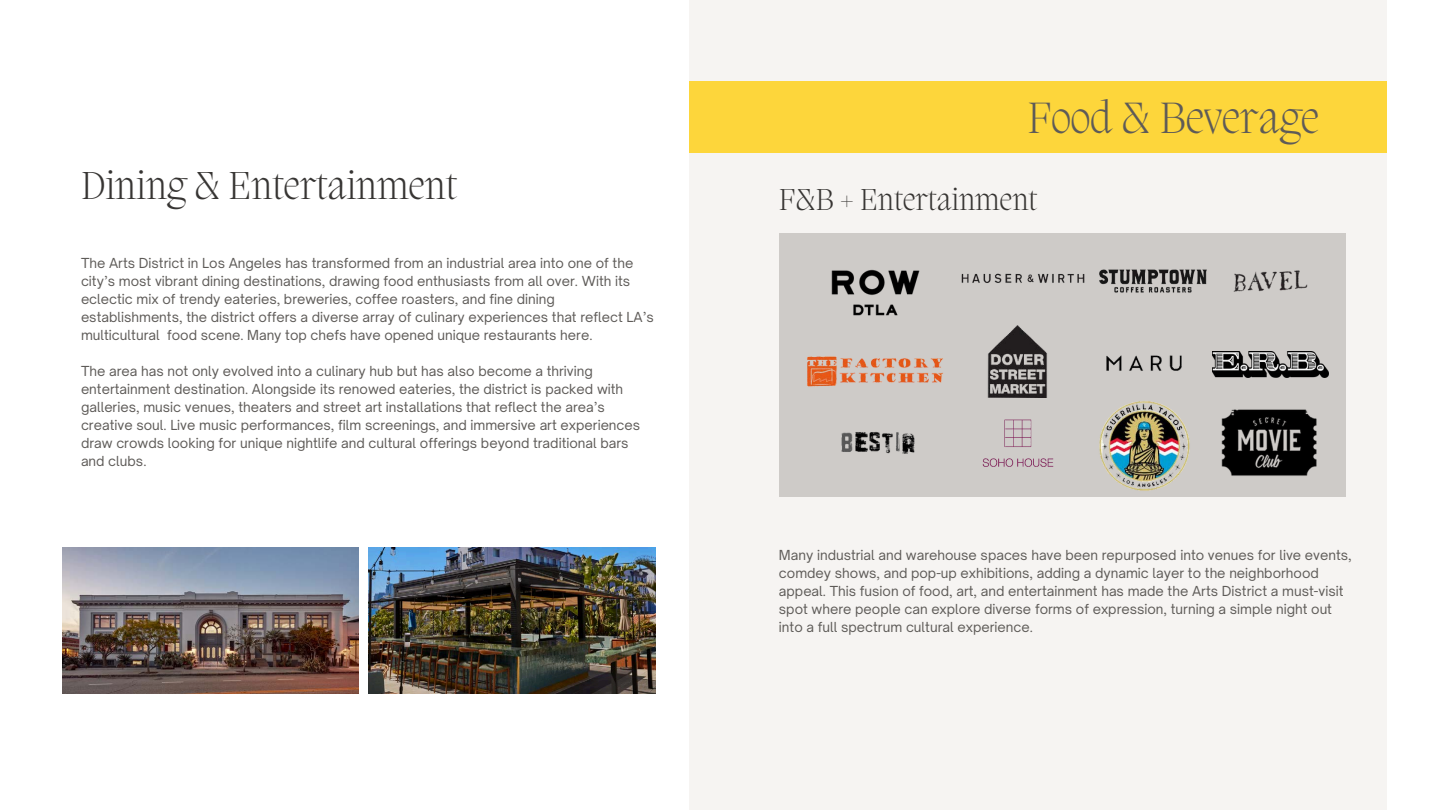
<style>
.page{position:relative;width:1440px;height:810px;background:#fff}
.page>*{position:absolute;margin:0;border:0;box-sizing:border-box;transform-origin:0 0}
.t1{font:200 44.9px "Migra";color:#5e5b58}
.t2{font:200 40px "Migra";color:#373533}
.t3{font:200 31px "Migra";color:#373533}
.t4{font:13.2px/18px "Open Sauce One";color:#5e5b58}
</style>
<div class="page">
<div style="left:690px;top:0;width:697px;height:810px;background:#f6f4f2"></div>
<div style="left:779px;top:233px;width:566px;height:264px;background:#cecbc8"></div>
<div style="left:690px;top:81px;width:697px;height:72px;background:#fdd63b"></div>
<img style="left:982px;top:419px;width:72px;height:48px">
<img style="left:841px;top:443px;width:74px;height:11px">
<img style="left:1233px;top:270px;width:75px;height:22px">
<img style="left:961px;top:273px;width:124px;height:10px">
<img style="left:831px;top:269px;width:89px;height:26px">
<img style="left:987px;top:325px;width:60px;height:72px">
<img style="left:807px;top:304px;width:137px;height:139px">
<img style="left:1106px;top:355px;width:76px;height:16px">
<img style="left:1099px;top:401px;width:91px;height:90px">
<img style="left:1221px;top:409px;width:96px;height:67px">
<img style="left:1213px;top:351px;width:116px;height:27px">
<img style="left:1099px;top:269px;width:108px;height:24px">
<img style="left:63px;top:548px;width:295px;height:146px">
<img style="left:368px;top:548px;width:287px;height:146px">
<h2 class="t2" style="left:81px;top:166px;width:378px">Dining &amp; Entertainment</h2>
<p class="t4" style="left:81px;top:254px;width:574px">The Arts District in Los Angeles has transformed from an industrial area into one of the city’s most vibrant dining destinations, drawing food enthusiasts from all over. With its eclectic mix of trendy eateries, breweries, coffee roasters, and fine dining establishments, the district offers a diverse array of culinary experiences that reflect LA’s multicultural food scene. Many top chefs have opened unique restaurants here.</p>
<p class="t4" style="left:81px;top:362px;width:561px">The area has not only evolved into a culinary hub but has also become a thriving entertainment destination. Alongside its renowed eateries, the district is packed with galleries, music venues, theaters and street art installations that reflect the area’s creative soul. Live music performances, film screenings, and immersive art experiences draw crowds looking for unique nightlife and cultural offerings beyond traditional bars and clubs.</p>
<h1 class="t1" style="left:1028px;top:96px;width:293px">Food &amp; Beverage</h1>
<p class="t3" style="left:779px;top:185px;width:260px">F&amp;B + Entertainment</p>
<p class="t4" style="left:779px;top:546px;width:574px">Many industrial and warehouse spaces have been repurposed into venues for live events, comdey shows, and pop-up exhibitions, adding a dynamic layer to the neighborhood appeal. This fusion of food, art, and entertainment has made the Arts District a must-visit spot where people can explore diverse forms of expression, turning a simple night out into a full spectrum cultural experience.</p>
</div>
